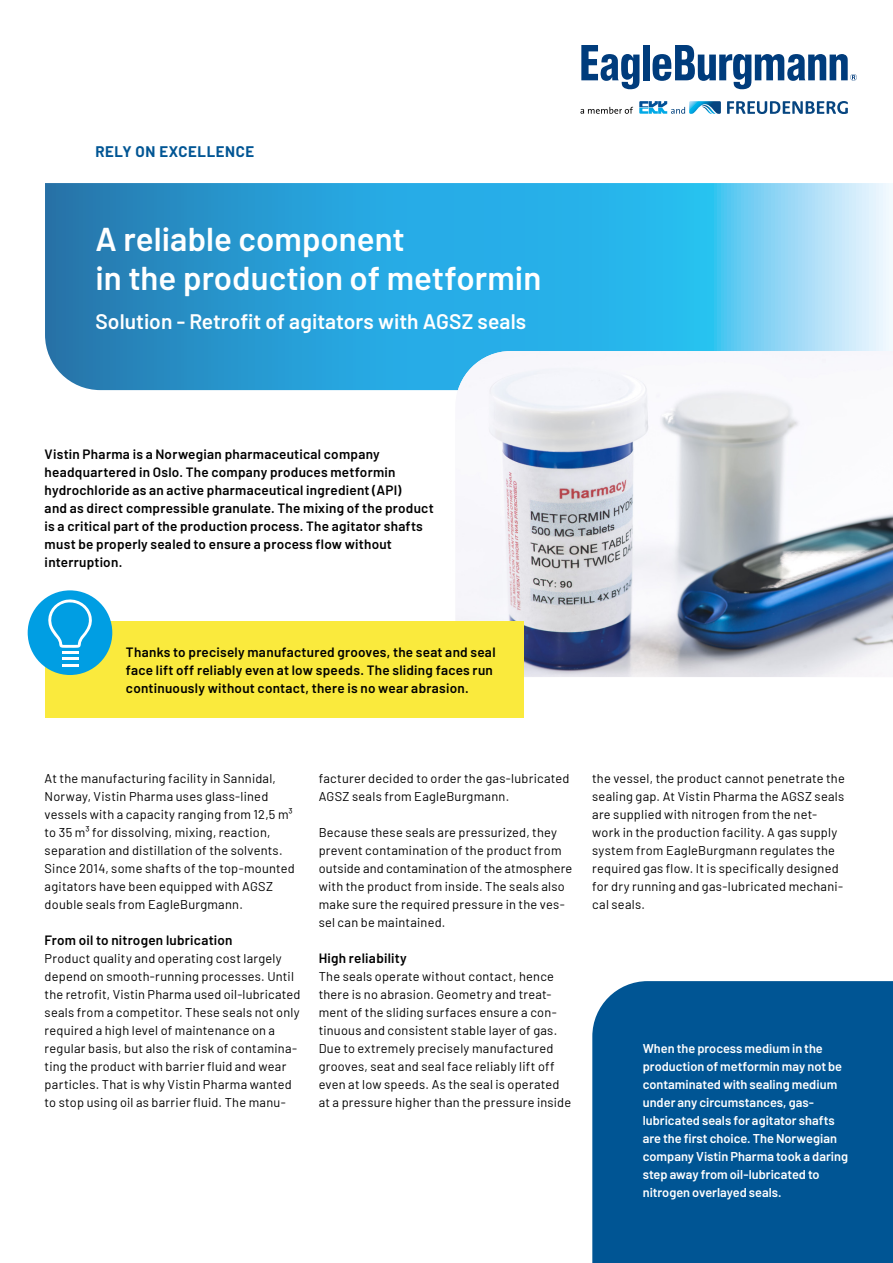
<style>
.page{position:relative;width:893px;height:1263px;background:#fff}
.page>*{position:absolute;margin:0;border:0;box-sizing:border-box;transform-origin:0 0}
.t1{font:600 33px/39px "Barlow";color:#fff}
.t2{font:600 21px "Barlow";color:#fff}
.t3{font:700 15px "Barlow";letter-spacing:.035em;color:#005594}
.t4{font:600 13.5px/18px "Barlow";letter-spacing:.02em;color:#000}
.t5{font:12.75px/18px "Barlow";letter-spacing:.02em;color:#000}
.t6{font:600 12.75px/18px "Barlow";color:#fff}
</style>
<div class="page">
<svg style="left:581px;top:45px;width:58px;height:44px"></svg>
<div style="left:643px;top:45px;width:6px;height:35px;background:#003c7c"></div>
<svg style="left:652px;top:45px;width:205px;height:44px"></svg>
<svg style="left:580px;top:107px;width:53px;height:7px"></svg>
<svg style="left:727px;top:101px;width:121px;height:13px"></svg>
<svg style="left:639px;top:101px;width:82px;height:13px"></svg>
<svg style="left:45px;top:183px;width:848px;height:207px;background:#3facdd"></svg>
<img style="left:455px;top:351px;width:438px;height:326px">
<div style="left:592px;top:981px;width:301px;height:282px;background:#005594"></div>
<div style="left:45px;top:621px;width:479px;height:97px;background:#faea3d"></div>
<div style="left:28px;top:590px;width:84px;height:85px;background:#009ee3;border-radius:50%"></div>
<svg style="left:46px;top:597px;width:46px;height:51px"></svg>
<hr style="left:62px;top:651px;width:16px;height:3px;background:#fff">
<svg style="left:62px;top:664px;width:16px;height:2px"></svg>
<hr style="left:62px;top:657px;width:16px;height:3px;background:#fff">
<p class="t3" style="left:95px;top:141px;width:160px">RELY ON EXCELLENCE</p>
<h1 class="t1" style="left:95px;top:217px;width:447px">A reliable component<br>in the production of metformin</h1>
<h2 class="t2" style="left:95px;top:306px;width:432px">Solution - Retrofit of agitators with AGSZ seals</h2>
<p class="t4" style="left:45px;top:444px;width:391px">Vistin Pharma is a Norwegian pharmaceutical company headquartered in Oslo. The company produces metformin hydrochloride as an active pharmaceutical ingredient (API)<br>and as direct compressible granulate. The mixing of the product is a critical part of the production process. The agitator shafts must be properly sealed to ensure a process flow without interruption.</p>
<p class="t4" style="left:126px;top:642px;width:371px">Thanks to precisely manufactured grooves, the seat and seal face lift off reliably even at low speeds. The sliding faces run continuously without contact, there is no wear abrasion.</p>
<p class="t5" style="left:45px;top:768px;width:252px">At the manufacturing facility in Sannidal, Norway, Vistin Pharma uses glass-lined vessels with a capacity ranging from 12,5 m³ to 35 m³ for dissolving, mixing, reaction, separation and distillation of the solvents.<br>Since 2014, some shafts of the top-mounted agitators have been equipped with AGSZ double seals from EagleBurgmann.</p>
<p class="t4" style="left:45px;top:930px;width:189px">From oil to nitrogen lubrication</p>
<p class="t5" style="left:45px;top:948px;width:257px">Product quality and operating cost largely depend on smooth-running processes. Until the retrofit, Vistin Pharma used oil-lubricated seals from a competitor. These seals not only required a high level of maintenance on a regular basis, but also the risk of contamina&shy;ting the product with barrier fluid and wear particles. That is why Vistin Pharma wanted to stop using oil as barrier fluid. The manu-</p>
<p class="t5" style="left:319px;top:768px;width:252px">facturer decided to order the gas-lubricated<br>AGSZ seals from EagleBurgmann.</p>
<p class="t5" style="left:319px;top:822px;width:255px">Because these seals are pressurized, they prevent contamination of the product from outside and contamination of the atmosphere with the product from inside. The seals also make sure the required pressure in the ves&shy;sel can be maintained.</p>
<p class="t4" style="left:319px;top:948px;width:90px">High reliability</p>
<p class="t5" style="left:319px;top:966px;width:254px">The seals operate without contact, hence there is no abrasion. Geometry and treat&shy;ment of the sliding surfaces ensure a con&shy;tinuous and consistent stable layer of gas.<br>Due to extremely precisely manufactured grooves, seat and seal face reliably lift off even at low speeds. As the seal is operated at a pressure higher than the pressure inside</p>
<p class="t5" style="left:592px;top:768px;width:254px">the vessel, the product cannot penetrate the sealing gap. At Vistin Pharma the AGSZ seals are supplied with nitrogen from the net&shy;work in the production facility. A gas supply system from EagleBurgmann regulates the required gas flow. It is specifically designed for dry running and gas-lubricated mechani&shy;cal seals.</p>
<p class="t6" style="left:643px;top:1038px;width:207px">When the process medium in the production of metformin may not be contaminated with sealing medium under any circumstances, gas&shy;lubricated seals for agitator shafts are the first choice. The Norwegian company Vistin Pharma took a daring step away from oil-lubricated to nitrogen overlayed seals.</p>
</div>
